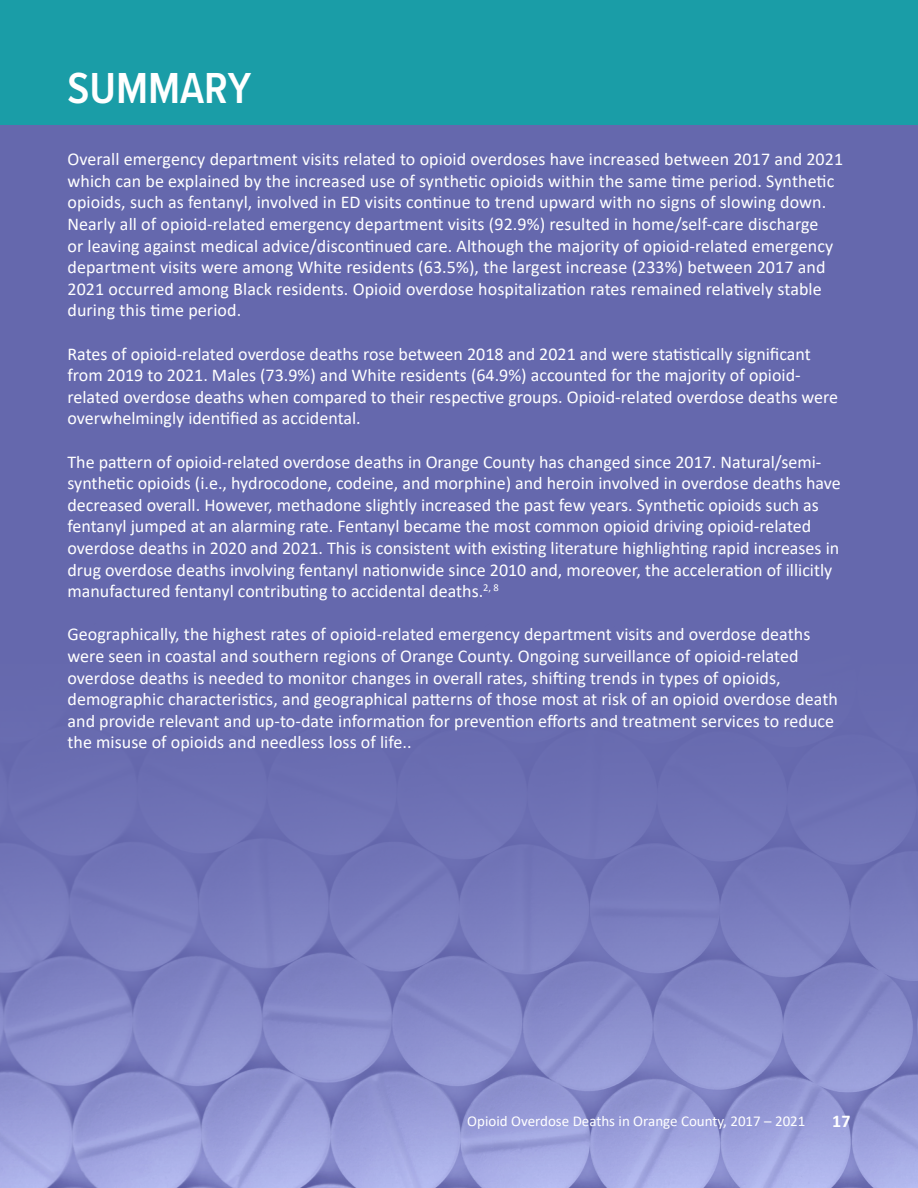
<style>
.page{position:relative;width:918px;height:1188px;background:#6568ad}
.page>*{position:absolute;margin:0;border:0;box-sizing:border-box;transform-origin:0 0}
.t1{font:600 45px "Proxima Nova Cond";color:#fff}
.t2{font:18px/21.6px "Calibri";color:#fff}
.t3{font:700 18px "Calibri";color:#fff}
.t4{font:15px "Calibri";color:#fff}
</style>
<div class="page">
<img style="left:0;top:798px;width:918px;height:390px">
<div style="left:0;top:0;width:918px;height:124px;background:#1a9da7"></div>
<p class="t1" style="left:68px;top:55px;width:185px">SUMMARY</p>
<p class="t2" style="left:68px;top:148px;width:777px">Overall emergency department visits related to opioid overdoses have increased between 2017 and 2021 which can be explained by the increased use of synthetic opioids within the same time period. Synthetic opioids, such as fentanyl, involved in ED visits continue to trend upward with no signs of slowing down.<br>Nearly all of opioid-related emergency department visits (92.9%) resulted in home/self-care discharge<br>or leaving against medical advice/discontinued care. Although the majority of opioid-related emergency department visits were among White residents (63.5%), the largest increase (233%) between 2017 and 2021 occurred among Black residents. Opioid overdose hospitalization rates remained relatively stable during this time period.</p>
<p class="t2" style="left:68px;top:342px;width:772px">Rates of opioid-related overdose deaths rose between 2018 and 2021 and were statistically significant from 2019 to 2021. Males (73.9%) and White residents (64.9%) accounted for the majority of opioid&shy;related overdose deaths when compared to their respective groups. Opioid-related overdose deaths were overwhelmingly identified as accidental.</p>
<p class="t2" style="left:68px;top:450px;width:775px">The pattern of opioid-related overdose deaths in Orange County has changed since 2017. Natural/semi&shy;synthetic opioids (i.e., hydrocodone, codeine, and morphine) and heroin involved in overdose deaths have decreased overall. However, methadone slightly increased the past few years. Synthetic opioids such as fentanyl jumped at an alarming rate. Fentanyl became the most common opioid driving opioid-related overdose deaths in 2020 and 2021. This is consistent with existing literature highlighting rapid increases in drug overdose deaths involving fentanyl nationwide since 2010 and, moreover, the acceleration of illicitly manufactured fentanyl contributing to accidental deaths.<sup>2,</sup> <sup>8</sup></p>
<p class="t2" style="left:68px;top:623px;width:772px">Geographically, the highest rates of opioid-related emergency department visits and overdose deaths were seen in coastal and southern regions of Orange County. Ongoing surveillance of opioid-related overdose deaths is needed to monitor changes in overall rates, shifting trends in types of opioids, demographic characteristics, and geographical patterns of those most at risk of an opioid overdose death and provide relevant and up-to-date information for prevention efforts and treatment services to reduce the misuse of opioids and needless loss of life..</p>
<p class="t4" style="left:467px;top:1111px;width:340px">Opioid Overdose Deaths in Orange County, 2017 – 2021</p>
<p class="t3" style="left:832px;top:1108px;width:20px">17</p>
</div>
